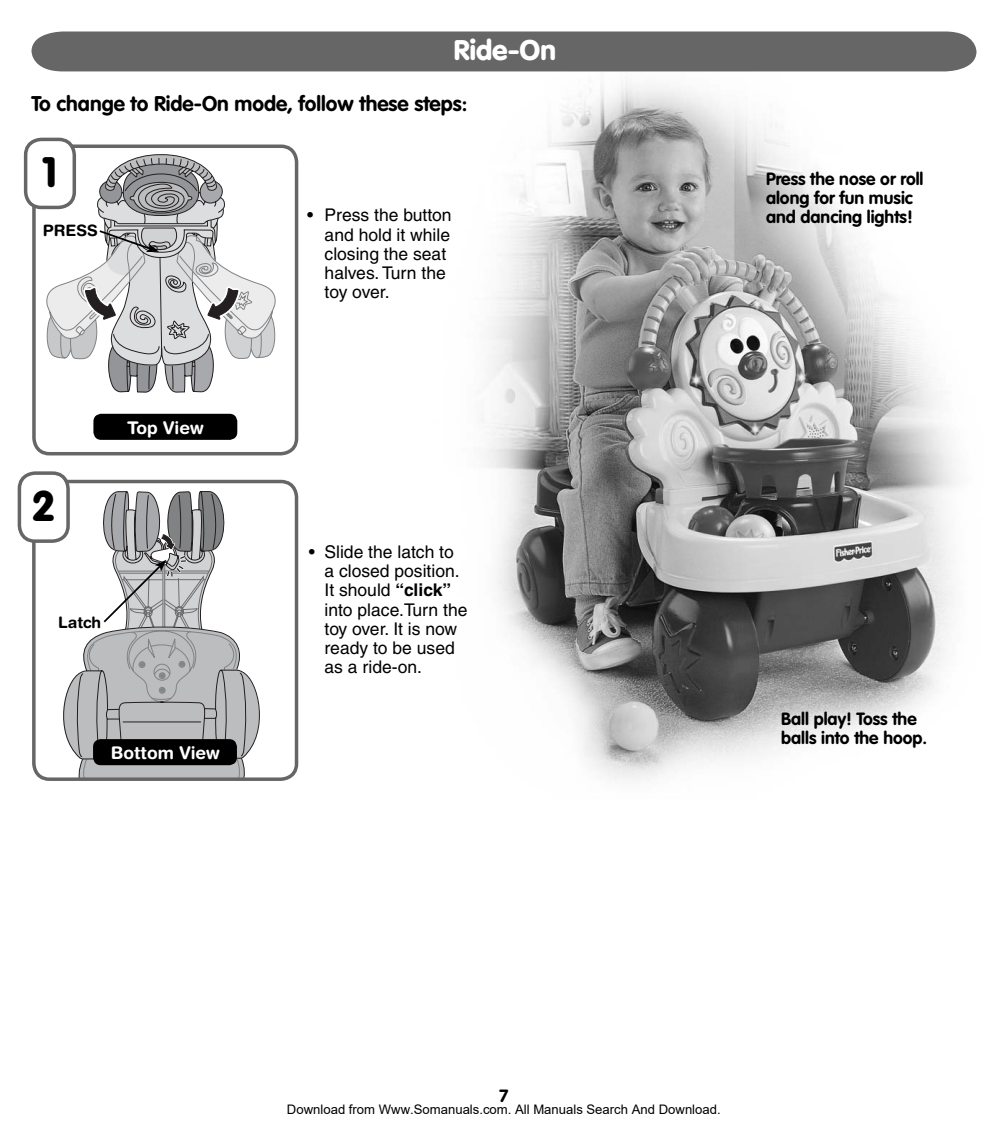
<style>
.page{position:relative;width:1008px;height:1134px;background:#fff}
.page>*{position:absolute;margin:0;border:0;box-sizing:border-box;transform-origin:0 0}
.t1{font:900 42px "VAG Rounded";color:#000}
.t2{font:900 28px "VAG Rounded";color:#fff}
.t3{font:700 21px "VAG Rounded";color:#000}
.t4{font:17.5px/19.2px "Helvetica";color:#000}
.t5{font:700 17.5px/19.2px "VAG Rounded";color:#000}
.t6{font:700 17.5px "Helvetica Rounded";color:#fff}
.t7{font:700 15.75px "Helvetica Rounded";color:#000}
.t8{font:13.12px "Arial";color:#000}
.s1{font-weight:700}
</style>
<div class="page">
<img style="left:387px;top:31px;width:590px;height:750px">
<div style="left:32px;top:145px;width:266px;height:310px;border:4px solid #666;border-radius:16px"></div>
<div style="left:26px;top:139px;width:48px;height:68px;background:#fff;border-radius:16px"></div>
<div style="left:24px;top:138px;width:52px;height:71px;border:4px solid #666;border-radius:16px"></div>
<svg style="left:44px;top:154px;width:232px;height:239px"></svg>
<div style="left:32px;top:480px;width:266px;height:301px;border:4px solid #666;border-radius:16px"></div>
<div style="left:19px;top:473px;width:49px;height:68px;background:#fff;border-radius:16px"></div>
<div style="left:18px;top:471px;width:52px;height:72px;border:4px solid #666;border-radius:16px"></div>
<svg style="left:53px;top:491px;width:217px;height:288px"></svg>
<div style="left:93px;top:739px;width:144px;height:26px;background:#000;border-radius:8px"></div>
<div style="left:93px;top:414px;width:144px;height:26px;background:#000;border-radius:8px"></div>
<div style="left:32px;top:32px;width:944px;height:39px;background:#666"></div>
<h2 class="t2" style="left:454px;top:38px;width:104px">Ride-On</h2>
<p class="t3" style="left:32px;top:95px;width:438px">To change to Ride-On mode, follow these steps:</p>
<h1 class="t1" style="left:43px;top:155px;width:15px">1</h1>
<p class="t7" style="left:43px;top:224px;width:57px">PRESS</p>
<h1 class="t1" style="left:33px;top:489px;width:22px">2</h1>
<p class="t6" style="left:127px;top:421px;width:78px">Top View</p>
<p class="t7" style="left:58px;top:616px;width:45px">Latch</p>
<p class="t6" style="left:111px;top:746px;width:111px">Bottom View</p>
<p class="t4" style="left:325px;top:207px;width:129px;text-indent:-18px">• Press the button and hold it while closing the seat halves. Turn the toy over.</p>
<p class="t4" style="left:324px;top:544px;width:145px;text-indent:-16px">• Slide the latch to a closed position.<br>It should <span class="s1">“click” </span>into place.Turn the toy over. It is now ready to be used as a ride-on.</p>
<p class="t5" style="left:766px;top:170px;width:159px">Press the nose or roll along for fun music and dancing lights!</p>
<p class="t5" style="left:781px;top:710px;width:148px">Ball play! Toss the balls into the hoop.</p>
<p class="t5" style="left:499px;top:1088px;width:11px">7</p>
<p class="t8" style="left:287px;top:1102px;width:435px">Download from Www.Somanuals.com. All Manuals Search And Download.</p>
</div>
